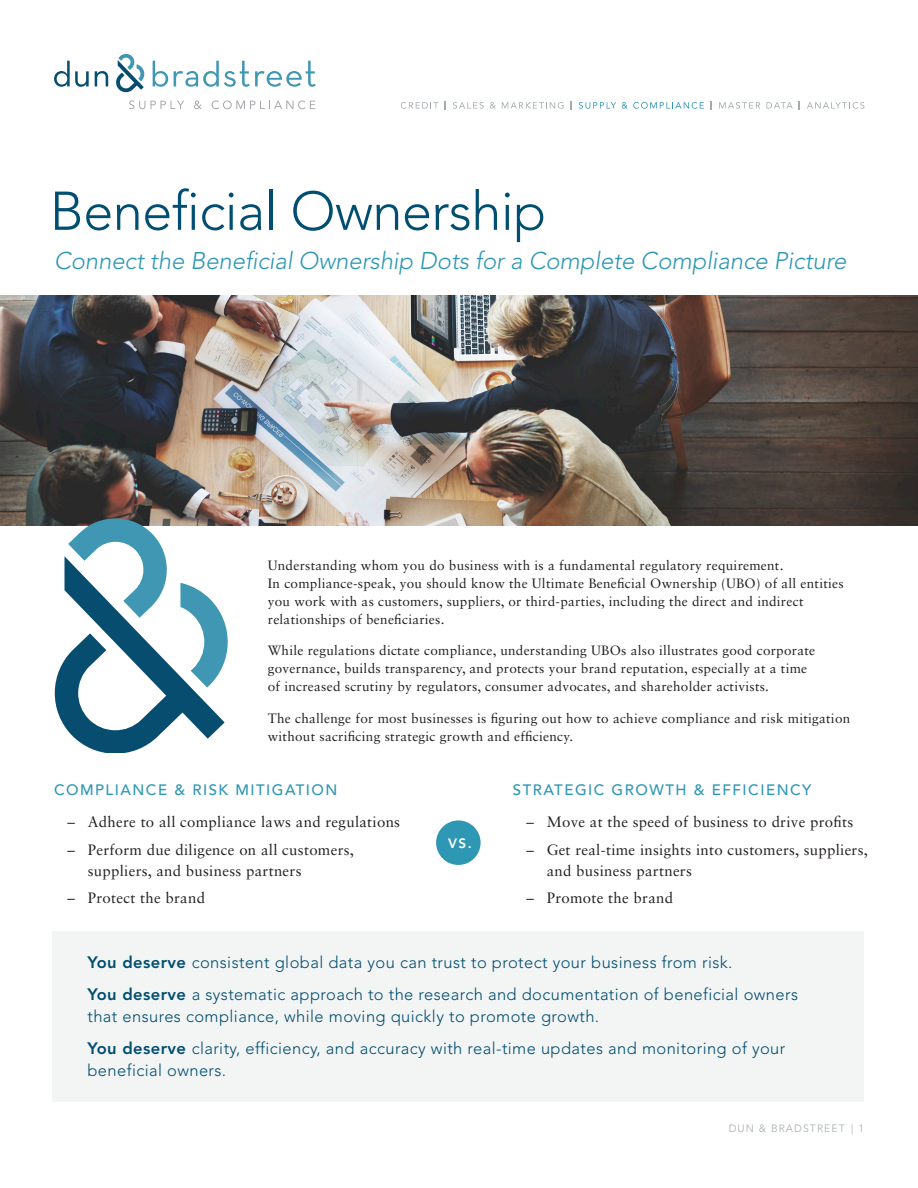
<style>
.page{position:relative;width:918px;height:1188px;background:#fff}
.page>*{position:absolute;margin:0;border:0;box-sizing:border-box;transform-origin:0 0}
._05_Body_Copy{font:300 54px "Avenir LT Std";letter-spacing:-.01em;color:#004e71}
._05_Body_Copy-2{font:italic 300 24px "Avenir LT Std";letter-spacing:-.005em;color:#2e97b4}
._05_Body_Copy-3{font:300 16.5px/22.5px "Avenir LT Std";letter-spacing:.025em;color:#004e71}
.t1{font:15px/21px "Sabon LT Std";letter-spacing:.02em;color:#231f20}
.Cover_Subhead{font:500 15px "Avenir LT Std";letter-spacing:.1em;color:#2e97b4}
.BODY_COPY{font:13.5px/18px "Sabon LT Std";letter-spacing:.02em;color:#231f20}
._05_Body_Copy-4{font:800 13.5px "Avenir LT Std";color:#fff}
.t2{font:300 10.5px "Avenir LT Std";letter-spacing:.1em;color:#a3aaac}
.s1{font-weight:800}
</style>
<div class="page">
<img style="left:0;top:296px;width:918px;height:230px">
<div style="left:53px;top:932px;width:811px;height:170px;background:#f3f4f4"></div>
<div style="left:436px;top:820px;width:45px;height:45px;background:#2e97b4;border-radius:50%"></div>
<svg style="left:55px;top:513px;width:173px;height:240px"></svg>
<svg style="left:153px;top:61px;width:15px;height:26px"></svg>
<svg style="left:54px;top:53px;width:90px;height:39px"></svg>
<svg style="left:174px;top:61px;width:142px;height:26px"></svg>
<svg style="left:129px;top:100px;width:55px;height:9px"></svg>
<svg style="left:194px;top:100px;width:8px;height:9px"></svg>
<svg style="left:212px;top:100px;width:103px;height:9px"></svg>
<svg style="left:401px;top:102px;width:37px;height:7px"></svg>
<svg style="left:453px;top:102px;width:31px;height:7px"></svg>
<svg style="left:490px;top:102px;width:6px;height:7px"></svg>
<svg style="left:502px;top:102px;width:62px;height:7px"></svg>
<svg style="left:579px;top:102px;width:37px;height:7px"></svg>
<svg style="left:622px;top:102px;width:82px;height:7px"></svg>
<svg style="left:719px;top:102px;width:41px;height:7px"></svg>
<svg style="left:766px;top:102px;width:27px;height:7px"></svg>
<svg style="left:807px;top:102px;width:57px;height:7px"></svg>
<p class="_05_Body_Copy" style="left:50px;top:179px;width:498px">Beneficial Ownership</p>
<p class="_05_Body_Copy-2" style="left:54px;top:247px;width:794px">Connect the Beneficial Ownership Dots for a Complete Compliance Picture</p>
<p class="BODY_COPY" style="left:268px;top:556px;width:577px">Understanding whom you do business with is a fundamental regulatory requirement.<br>In compliance-speak, you should know the Ultimate Beneficial Ownership (UBO) of all entities you work with as customers, suppliers, or third-parties, including the direct and indirect relationships of beneficiaries.</p>
<p class="BODY_COPY" style="left:268px;top:641px;width:549px">While regulations dictate compliance, understanding UBOs also illustrates good corporate governance, builds transparency, and protects your brand reputation, especially at a time of increased scrutiny by regulators, consumer advocates, and shareholder activists.</p>
<p class="BODY_COPY" style="left:268px;top:709px;width:584px">The challenge for most businesses is figuring out how to achieve compliance and risk mitigation without sacrificing strategic growth and efficiency.</p>
<p class="Cover_Subhead" style="left:54px;top:782px;width:285px">COMPLIANCE &amp; RISK MITIGATION</p>
<p class="Cover_Subhead" style="left:513px;top:782px;width:300px">STRATEGIC GROWTH &amp; EFFICIENCY</p>
<p class="t1" style="left:68px;top:811px;width:334px">– Adhere to all compliance laws and regulations</p>
<p class="t1" style="left:88px;top:839px;width:268px;text-indent:-20px">– Perform due diligence on all customers, suppliers, and business partners</p>
<p class="t1" style="left:68px;top:888px;width:139px">– Protect the brand</p>
<p class="t1" style="left:526px;top:811px;width:328px">– Move at the speed of business to drive profits</p>
<p class="t1" style="left:547px;top:839px;width:323px;text-indent:-20px">– Get real-time insights into customers, suppliers, and business partners</p>
<p class="t1" style="left:526px;top:888px;width:148px">– Promote the brand</p>
<p class="_05_Body_Copy-4" style="left:448px;top:835px;width:25px">VS.</p>
<p class="_05_Body_Copy-3" style="left:87px;top:952px;width:647px"><span class="s1">You deserve</span> consistent global data you can trust to protect your business from risk.</p>
<p class="_05_Body_Copy-3" style="left:87px;top:983px;width:712px"><span class="s1">You deserve</span> a systematic approach to the research and documentation of beneficial owners that ensures compliance, while moving quickly to promote growth.</p>
<p class="_05_Body_Copy-3" style="left:87px;top:1037px;width:699px"><span class="s1">You deserve</span> clarity, efficiency, and accuracy with real-time updates and monitoring of your beneficial owners.</p>
<p class="t2" style="left:729px;top:1123px;width:137px">DUN &amp; BRADSTREET | 1</p>
</div>
